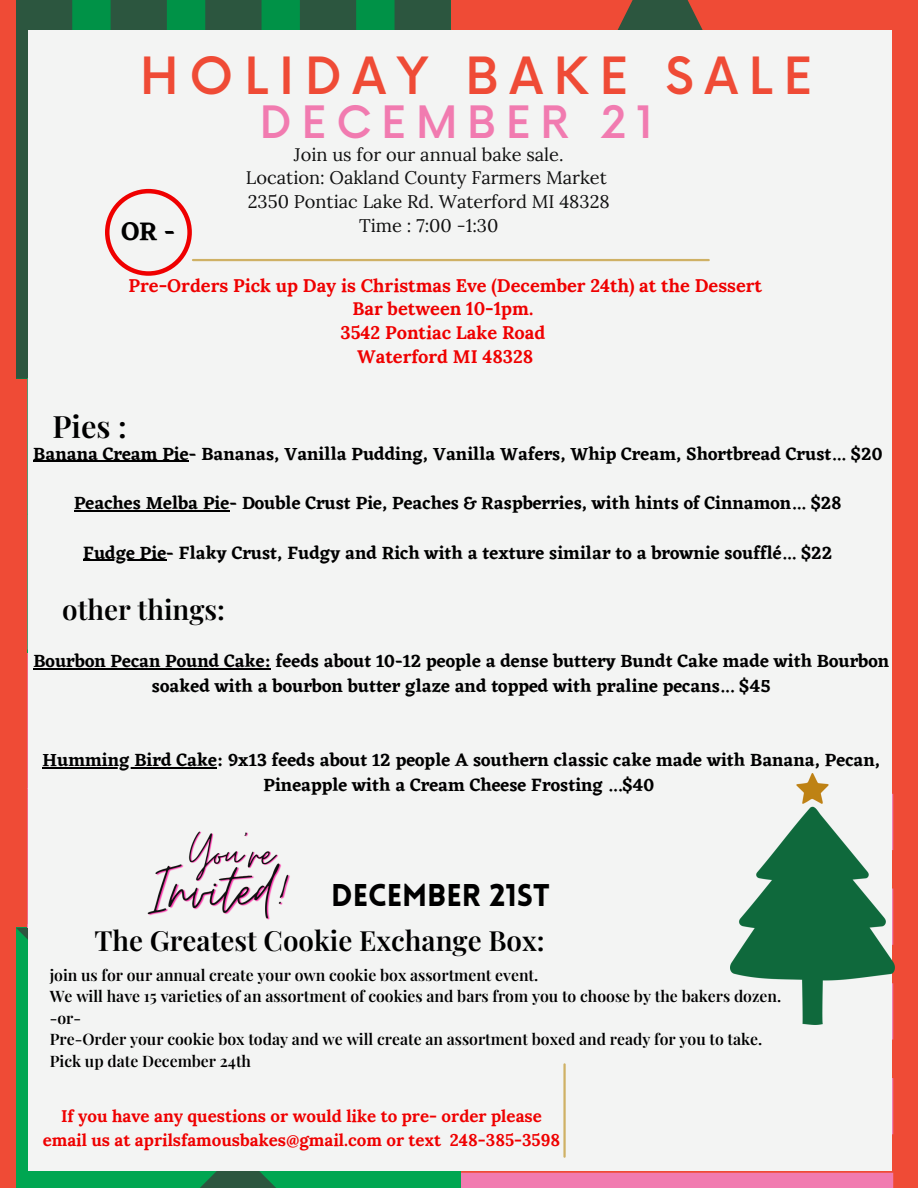
<style>
.page{position:relative;width:918px;height:1188px;background:#ef4b36}
.page>*{position:absolute;margin:0;border:0;box-sizing:border-box;transform-origin:0 0}
.t1{font:500 49.95px "Now";letter-spacing:.22em;color:#ef4b36}
.t2{font:500 43.5px "Now";letter-spacing:.22em;color:#f17bb0}
.t3{font:900 30.75px "Lovelo";color:#000}
.t4{font:600 30.75px "Playfair Display";color:#000}
.t5{font:600 27.75px "Playfair Display";color:#000}
.t6{font:600 26.25px "Eczar";color:#000}
.t7{font:600 18.3px/24.8px "Eczar";color:#000;text-align:center}
.t8{font:700 18.3px/23.7px "Lora";color:#ef0000;text-align:center}
.t9{font:18.3px "Lora";color:#101010}
.t10{font:700 16.95px/23.7px "Lora";color:#ef0000;text-align:center}
.t11{font:600 15.75px "Playfair Display";color:#000}
</style>
<div class="page">
<svg style="left:460px;top:1024px;width:433px;height:164px;background:#f075a2"></svg>
<svg style="left:451px;top:0;width:440px;height:31px"></svg>
<svg style="left:16px;top:0;width:435px;height:378px;background:#256945"></svg>
<svg style="left:16px;top:928px;width:444px;height:260px;background:#049d4f"></svg>
<div style="left:28px;top:31px;width:864px;height:1140px;background:#f3f4f3"></div>
<hr style="left:193px;top:259px;width:516px;height:2px;background:#cfb165">
<hr style="left:563px;top:1064px;width:3px;height:93px;background:#cfb165">
<img style="left:730px;top:774px;width:165px;height:250px">
<svg style="left:105px;top:189px;width:87px;height:87px"></svg>
<hr style="left:33px;top:461px;width:156px;height:1px;background:#000">
<hr style="left:74px;top:510px;width:155px;height:1px;background:#000">
<hr style="left:83px;top:560px;width:83px;height:1px;background:#000">
<hr style="left:33px;top:668px;width:238px;height:1px;background:#000">
<hr style="left:43px;top:767px;width:174px;height:1px;background:#000">
<img style="left:191px;top:831px;width:57px;height:15px">
<img style="left:147px;top:846px;width:143px;height:74px">
<p class="t1" style="left:140px;top:49px;width:674px">HOLIDAY BAKE SALE</p>
<p class="t2" style="left:260px;top:99px;width:395px">DECEMBER 21</p>
<p class="t9" style="left:294px;top:142px;width:271px">Join us for our annual bake sale.</p>
<h2 class="t9" style="left:246px;top:166px;width:362px">Location: Oakland County Farmers Market</h2>
<h4 class="t9" style="left:248px;top:190px;width:363px">2350 Pontiac Lake Rd. Waterford MI 48328</h4>
<p class="t9" style="left:359px;top:213px;width:141px">Time : 7:00 -1:30</p>
<h5 class="t6" style="left:121px;top:216px;width:56px">OR -</h5>
<h5 class="t8" style="left:128px;top:273px;width:635px">Pre-Orders Pick up Day is Christmas Eve (December 24th) at the Dessert<br>Bar between 10-1pm.</h5>
<p class="t8" style="left:340px;top:320px;width:206px">3542 Pontiac Lake Road</p>
<p class="t8" style="left:357px;top:344px;width:178px">Waterford MI 48328</p>
<p class="t4" style="left:52px;top:405px;width:76px">Pies :</p>
<h5 class="t7" style="left:33px;top:441px;width:851px">Banana Cream Pie- Bananas, Vanilla Pudding, Vanilla Wafers, Whip Cream, Shortbread Crust... $20</h5>
<p class="t7" style="left:74px;top:490px;width:769px">Peaches Melba Pie- Double Crust Pie, Peaches &amp; Raspberries, with hints of Cinnamon... $28</p>
<p class="t7" style="left:83px;top:540px;width:751px">Fudge Pie- Flaky Crust, Fudgy and Rich with a texture similar to a brownie soufflé... $22</p>
<p class="t5" style="left:62px;top:590px;width:164px">other things:</p>
<p class="t7" style="left:33px;top:648px;width:857px">Bourbon Pecan Pound Cake: feeds about 10-12 people a dense buttery Bundt Cake made with Bourbon soaked with a bourbon butter glaze and topped with praline pecans... $45</p>
<p class="t7" style="left:43px;top:747px;width:839px">Humming Bird Cake: 9x13 feeds about 12 people A southern classic cake made with Banana, Pecan,<br>Pineapple with a Cream Cheese Frosting ...$40</p>
<p class="t3" style="left:331px;top:883px;width:220px">DECEMBER 21ST</p>
<h6 class="t5" style="left:94px;top:920px;width:452px">The Greatest Cookie Exchange Box:</h6>
<p class="t11" style="left:50px;top:964px;width:490px">join us for our annual create your own cookie box assortment event.</p>
<p class="t11" style="left:50px;top:985px;width:733px">We will have 15 varieties of an assortment of cookies and bars from you to choose by the bakers dozen.</p>
<p class="t11" style="left:50px;top:1007px;width:33px">-or-</p>
<p class="t11" style="left:50px;top:1028px;width:714px">Pre-Order your cookie box today and we will create an assortment boxed and ready for you to take.</p>
<h5 class="t11" style="left:50px;top:1049px;width:203px">Pick up date December 24th</h5>
<p class="t10" style="left:43px;top:1104px;width:519px">If you have any questions or would like to pre- order please email us at aprilsfamousbakes@gmail.com or text 248-385-3598</p>
</div>
